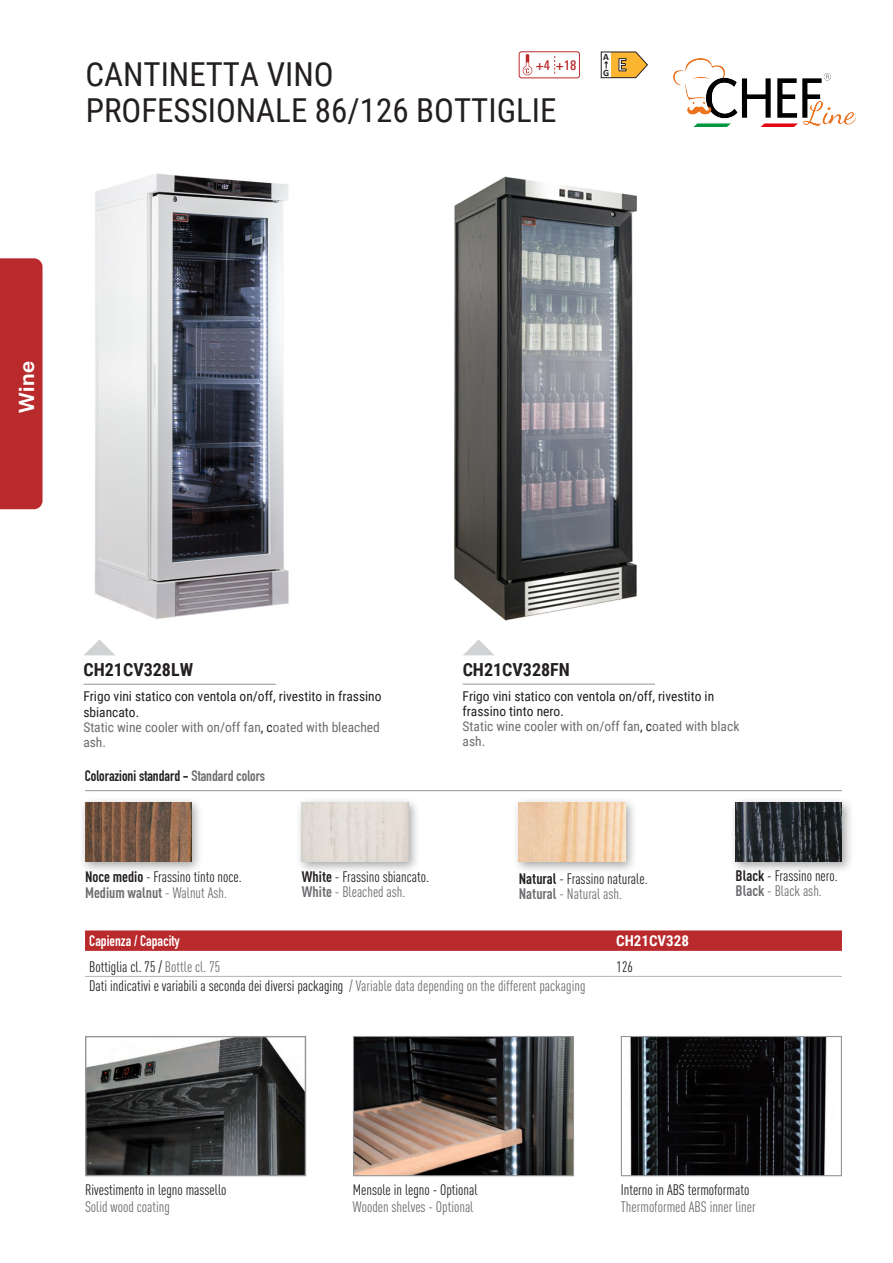
<style>
.page{position:relative;width:893px;height:1263px;background:#fff}
.page>*{position:absolute;margin:0;border:0;box-sizing:border-box;transform-origin:0 0}
.t1{font:33px/35.8px "Roboto Condensed";color:#231f20}
.t2{font:500 24px "Founders Grotesk";color:#fff}
.t3{font:700 18px "Roboto Condensed";color:#231f20}
.t4{font:15px "DIN Cond";color:#231f20}
.t5{font:15px "DIN Cond";color:#6c6d70}
.t6{font:700 15px "DIN Condensed";color:#231f20}
.t7{font:700 15px "DIN Cond";color:#6c6d70}
.t8{font:700 15px "DIN Condensed";color:#fff}
.t9{font:700 15px "Roboto Condensed";color:#fff}
.t10{font:13.5px/15.3px "Roboto Condensed";color:#231f20}
.t11{font:500 condensed 13.5px "Linotype Univers";color:#b92a2d}
.t12{font:700 9.75px/15.8px "Calibri";color:#231f20}
.s1{color:#6c6d70}
.s2{font-weight:700}
.s3{font-weight:400}
</style>
<div class="page">
<img style="left:87px;top:1038px;width:217px;height:136px">
<div style="left:85px;top:1036px;width:221px;height:140px;border:1px solid #939598"></div>
<img style="left:355px;top:1038px;width:217px;height:136px">
<div style="left:353px;top:1036px;width:221px;height:140px;border:1px solid #939598"></div>
<img style="left:629px;top:1038px;width:198px;height:136px">
<div style="left:621px;top:1036px;width:221px;height:140px;border:1px solid #939598"></div>
<div style="left:79px;top:796px;width:124px;height:78px;background:#231f20;opacity:.4"></div>
<img style="left:85px;top:802px;width:106px;height:60px">
<div style="left:296px;top:796px;width:124px;height:78px;background:#231f20;opacity:.4"></div>
<img style="left:302px;top:802px;width:106px;height:60px">
<div style="left:513px;top:796px;width:124px;height:78px;background:#231f20;opacity:.4"></div>
<img style="left:519px;top:802px;width:106px;height:60px">
<div style="left:730px;top:796px;width:124px;height:78px;background:#231f20;opacity:.4"></div>
<img style="left:736px;top:802px;width:106px;height:60px">
<hr style="left:85px;top:790px;width:757px;height:1px;background:#939598">
<svg style="left:85px;top:930px;width:757px;height:21px;background:#ba2f32"></svg>
<hr style="left:85px;top:976px;width:527px;height:1px;background:#b2b3b7">
<hr style="left:612px;top:976px;width:230px;height:1px;background:#b2b3b7">
<hr style="left:84px;top:684px;width:192px;height:1px;background:#939598">
<svg style="left:84px;top:639px;width:31px;height:16px"></svg>
<hr style="left:463px;top:684px;width:192px;height:1px;background:#939598">
<svg style="left:463px;top:639px;width:31px;height:16px"></svg>
<svg style="left:523px;top:54px;width:9px;height:21px"></svg>
<svg style="left:554px;top:56px;width:1px;height:18px"></svg>
<div style="left:519px;top:51px;width:61px;height:27px;border:1px solid #b92a2d;border-radius:2px"></div>
<svg style="left:601px;top:52px;width:47px;height:26px"></svg>
<div style="left:0;top:258px;width:43px;height:251px;background:#b92a2d"></div>
<img style="left:673px;top:58px;width:183px;height:69px">
<img style="left:454px;top:176px;width:183px;height:445px">
<img style="left:94px;top:173px;width:195px;height:446px">
<p class="t11" style="left:536px;top:57px;width:42px">+4 +18</p>
<p class="t12" style="left:603px;top:49px;width:25px">A<br>G <sup>E</sup></p>
<p class="t1" style="left:85px;top:55px;width:473px">CANTINETTA VINO<br>PROFESSIONALE 86/126 BOTTIGLIE</p>
<h2 class="t2" style="left:11px;top:413px;width:54px;rotate:-90deg">Wine</h2>
<p class="t3" style="left:84px;top:657px;width:111px">CH21CV328LW</p>
<p class="t10" style="left:83px;top:688px;width:300px">Frigo vini statico con ventola on/off, rivestito in frassino sbiancato.<br><span class="s1">Static wine cooler with on/off fan</span>, c<span class="s1">oated with bleached ash.</span></p>
<p class="t6" style="left:85px;top:766px;width:182px">Colorazioni standard - <span class="s1">Standard colors</span></p>
<p class="t3" style="left:463px;top:657px;width:109px">CH21CV328FN</p>
<p class="t10" style="left:463px;top:689px;width:278px;line-height:14.9px">Frigo vini statico con ventola on/off, rivestito in frassino tinto nero.<br><span class="s1">Static wine cooler with on/off fan</span>, c<span class="s1">oated with black ash.</span></p>
<p class="t4" style="left:85px;top:868px;width:158px"><span class="s2">Noce medio</span> - Frassino tinto noce.</p>
<p class="t7" style="left:85px;top:884px;width:144px">Medium walnut <span class="s3">- Walnut Ash.</span></p>
<p class="t4" style="left:302px;top:868px;width:129px"><span class="s2">White</span> - Frassino sbiancato.</p>
<p class="t5" style="left:302px;top:883px;width:105px"><span class="s2">White</span> - Bleached ash.</p>
<p class="t4" style="left:519px;top:870px;width:130px"><span class="s2">Natural</span> - Frassino naturale.</p>
<p class="t5" style="left:519px;top:885px;width:105px"><span class="s2">Natural</span> - Natural ash.</p>
<p class="t4" style="left:736px;top:867px;width:104px"><span class="s2">Black</span> - Frassino nero.</p>
<p class="t5" style="left:736px;top:882px;width:88px"><span class="s2">Black</span> - Black ash.</p>
<p class="t8" style="left:89px;top:931px;width:92px">Capienza / Capacity</p>
<p class="t9" style="left:616px;top:930px;width:74px">CH21CV328</p>
<p class="t4" style="left:89px;top:958px;width:132px">Bottiglia cl. 75 / <span class="s1">Bottle cl. 75</span></p>
<p class="t4" style="left:617px;top:958px;width:18px">126</p>
<p class="t4" style="left:89px;top:977px;width:498px">Dati indicativi e variabili a seconda dei diversi packaging <span class="s1">/ Variable data depending on the different packaging</span></p>
<p class="t4" style="left:85px;top:1181px;width:143px">Rivestimento in legno massello</p>
<p class="t5" style="left:85px;top:1198px;width:86px">Solid wood coating</p>
<p class="t4" style="left:353px;top:1181px;width:126px">Mensole in legno - Optional</p>
<p class="t5" style="left:353px;top:1198px;width:122px">Wooden shelves - Optional</p>
<p class="t4" style="left:621px;top:1181px;width:130px">Interno in ABS termoformato</p>
<p class="t5" style="left:621px;top:1198px;width:136px">Thermoformed ABS inner liner</p>
</div>
